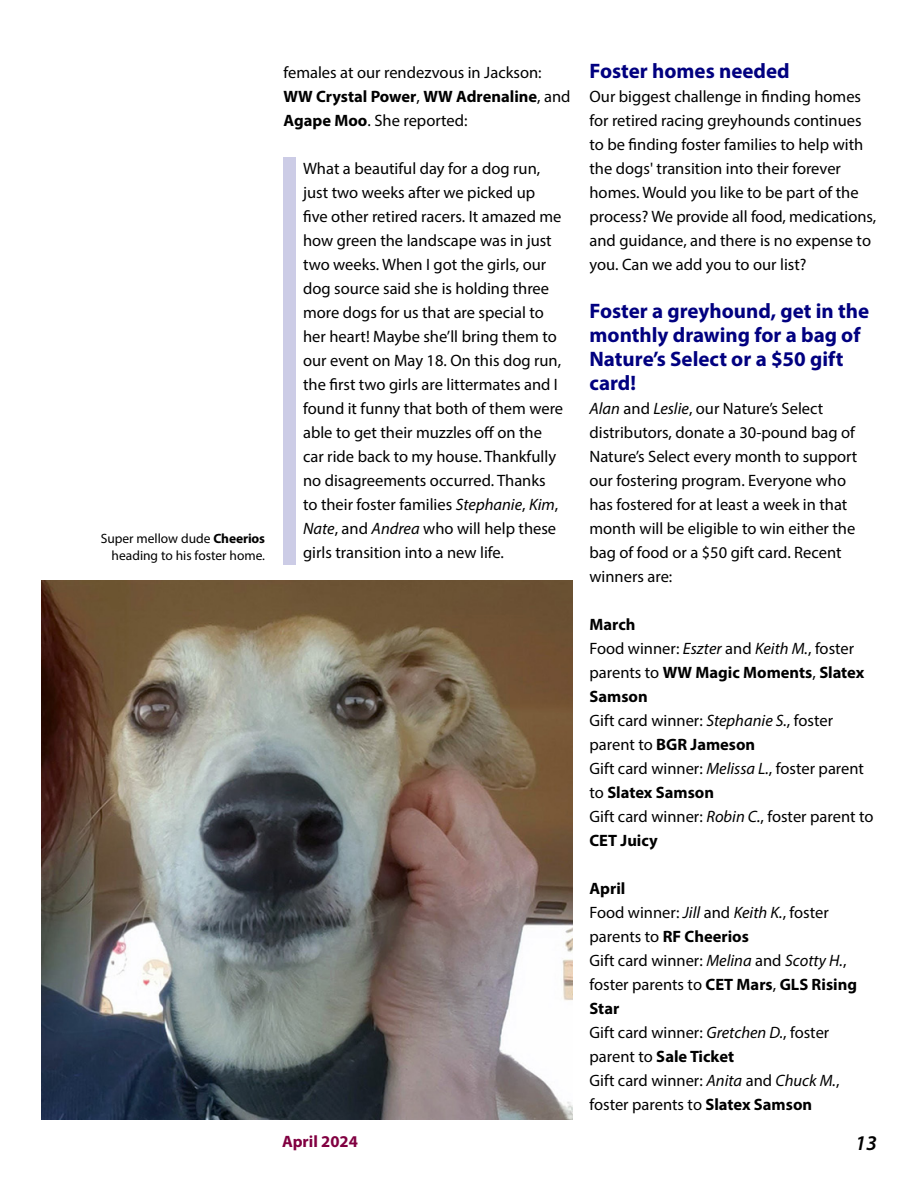
<style>
.page{position:relative;width:918px;height:1188px;background:#fff}
.page>*{position:absolute;margin:0;border:0;box-sizing:border-box;transform-origin:0 0}
.H1__NNN_Headlines{font:700 21px/24px "Myriad Pro";color:#010080}
.t1{font:italic 600 21px "Myriad Pro";color:#000}
.H1__NNN_Headlines-2{font:16.5px/24px "Myriad Pro";color:#000}
.H1__NNN_Headlines-3{font:700 16.5px "Myriad Pro";color:#000}
.t2{font:700 16.5px "Myriad Pro";color:#810041}
.H1__NNN_Headlines-4{font:13.5px/16.5px "Myriad Pro";color:#000;text-align:right}
.s1{font-weight:700}
.s2{font-style:italic}
</style>
<div class="page">
<div style="left:284px;top:158px;width:12px;height:407px;background:#cccce6"></div>
<img style="left:42px;top:580px;width:531px;height:539px">
<p class="H1__NNN_Headlines-4" style="left:101px;top:530px;width:166px">Super mellow dude <span class="s1">Cheerios </span>heading to his foster home.</p>
<p class="H1__NNN_Headlines-2" style="left:284px;top:60px;width:289px">females at our rendezvous in Jackson:<br><span class="s1">WW Crystal Power</span>, <span class="s1">WW Adrenaline</span>, and<br><span class="s1">Agape Moo</span>. She reported:</p>
<p class="H1__NNN_Headlines-2" style="left:303px;top:156px;width:262px">What a beautiful day for a dog run, just two weeks after we picked up five other retired racers. It amazed me how green the landscape was in just two weeks. When I got the girls, our dog source said she is holding three more dogs for us that are special to her heart! Maybe she’ll bring them to our event on May 18. On this dog run, the first two girls are littermates and I found it funny that both of them were able to get their muzzles off on the car ride back to my house. Thankfully no disagreements occurred. Thanks to their foster families <span class="s2">Stephanie</span>, <span class="s2">Kim</span>, <span class="s2">Nate</span>, and <span class="s2">Andrea</span> who will help these girls transition into a new life.</p>
<p class="H1__NNN_Headlines" style="left:590px;top:58px;width:202px">Foster homes needed</p>
<p class="H1__NNN_Headlines-2" style="left:590px;top:84px;width:288px">Our biggest challenge in finding homes for retired racing greyhounds continues to be finding foster families to help with the dogs' transition into their forever homes. Would you like to be part of the process? We provide all food, medications, and guidance, and there is no expense to you. Can we add you to our list?</p>
<p class="H1__NNN_Headlines" style="left:590px;top:298px;width:281px">Foster a greyhound, get in the monthly drawing for a bag of<br>Nature’s Select or a $50 gift card!</p>
<p class="H1__NNN_Headlines-2" style="left:590px;top:396px;width:269px"><span class="s2">Alan</span> and <span class="s2">Leslie</span>, our Nature’s Select distributors, donate a 30-pound bag of Nature’s Select every month to support our fostering program. Everyone who has fostered for at least a week in that month will be eligible to win either the bag of food or a $50 gift card. Recent winners are:</p>
<p class="H1__NNN_Headlines-3" style="left:590px;top:614px;width:47px">March</p>
<p class="H1__NNN_Headlines-2" style="left:590px;top:636px;width:276px">Food winner: <span class="s2">Eszter</span> and <span class="s2">Keith M.</span>, foster parents to <span class="s1">WW Magic Moments</span>, <span class="s1">Slatex<br>Samson</span></p>
<p class="H1__NNN_Headlines-2" style="left:589px;top:708px;width:245px">Gift card winner: <span class="s2">Stephanie S.</span>, foster parent to <span class="s1">BGR Jameson</span></p>
<p class="H1__NNN_Headlines-2" style="left:589px;top:756px;width:276px">Gift card winner: <span class="s2">Melissa L.</span>, foster parent to <span class="s1">Slatex Samson</span></p>
<p class="H1__NNN_Headlines-2" style="left:590px;top:804px;width:285px">Gift card winner: <span class="s2">Robin C.</span>, foster parent to<br><span class="s1">CET Juicy</span></p>
<p class="H1__NNN_Headlines-3" style="left:590px;top:878px;width:37px">April</p>
<p class="H1__NNN_Headlines-2" style="left:590px;top:900px;width:241px">Food winner: <span class="s2">Jill</span> and <span class="s2">Keith K.</span>, foster parents to <span class="s1">RF Cheerios</span></p>
<p class="H1__NNN_Headlines-2" style="left:590px;top:948px;width:269px">Gift card winner: <span class="s2">Melina</span> and <span class="s2">Scotty H.</span>, foster parents to <span class="s1">CET Mars</span>, <span class="s1">GLS Rising<br>Star</span></p>
<p class="H1__NNN_Headlines-2" style="left:589px;top:1020px;width:241px">Gift card winner: <span class="s2">Gretchen D.</span>, foster parent to <span class="s1">Sale Ticket</span></p>
<p class="H1__NNN_Headlines-2" style="left:589px;top:1068px;width:252px">Gift card winner: <span class="s2">Anita</span> and <span class="s2">Chuck M.</span>, foster parents to <span class="s1">Slatex Samson</span></p>
<p class="t2" style="left:282px;top:1130px;width:77px">April 2024</p>
<p class="t1" style="left:855px;top:1129px;width:23px">13</p>
</div>
